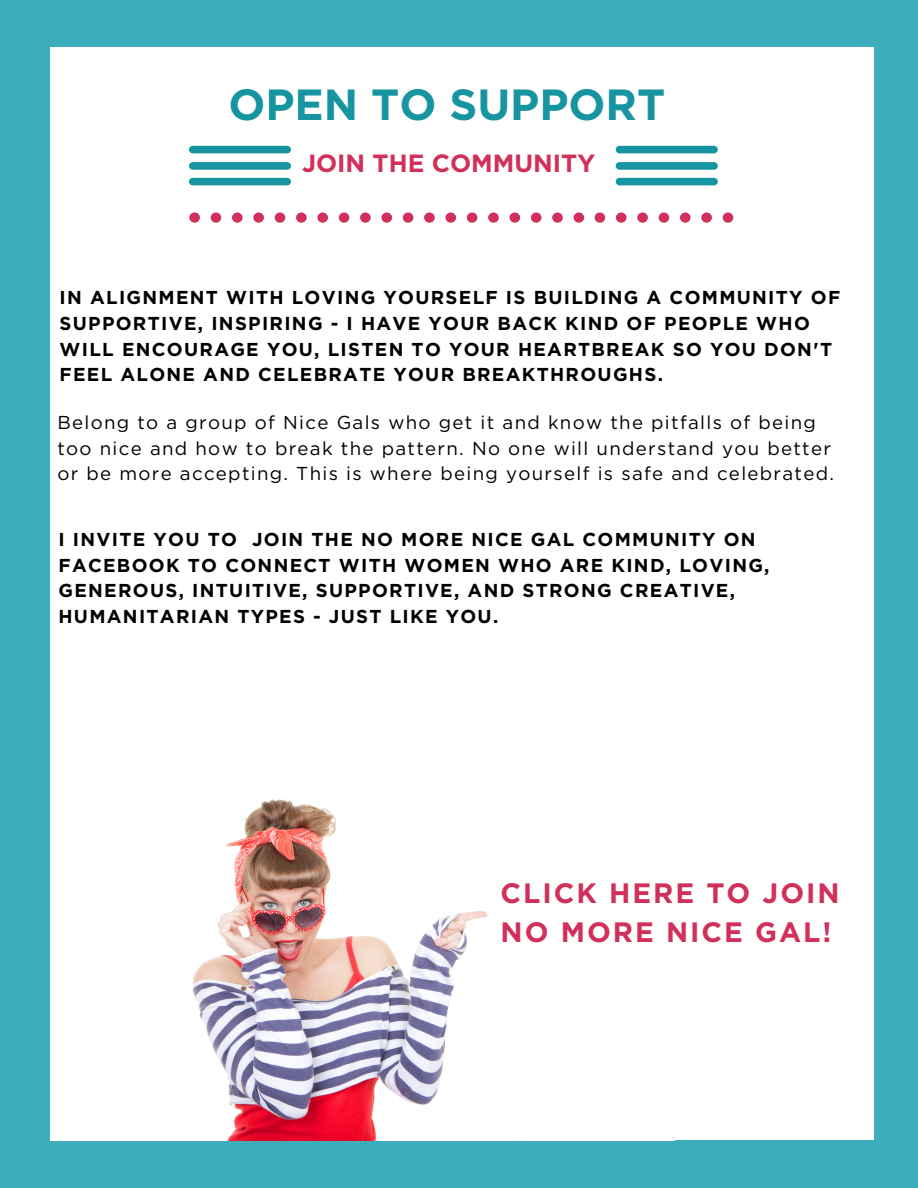
<style>
.page{position:relative;width:918px;height:1188px;background:#3cadbb}
.page>*{position:absolute;margin:0;border:0;box-sizing:border-box;transform-origin:0 0}
.t1{font:700 43.65px "Gotham";color:#1694a0}
.t2{font:700 28.05px/38.2px "Gotham";letter-spacing:.07em;color:#d0305a}
.t3{font:700 24.9px "Gotham";color:#d0305a}
.t4{font:700 18.75px/25.8px "Gotham";letter-spacing:.07em;color:#000}
.t5{font:18.75px/25.8px "Gotham HTF";letter-spacing:.07em;color:#000}
</style>
<div class="page">
<div style="left:51px;top:47px;width:823px;height:1093px;background:#fff"></div>
<div style="left:296px;top:213px;width:11px;height:10px;background:#d0305a;border-radius:50%"></div>
<div style="left:317px;top:213px;width:11px;height:10px;background:#d0305a;border-radius:50%"></div>
<div style="left:275px;top:213px;width:10px;height:10px;background:#d0305a;border-radius:50%"></div>
<div style="left:360px;top:213px;width:11px;height:10px;background:#d0305a;border-radius:50%"></div>
<svg style="left:189px;top:213px;width:11px;height:10px"></svg>
<div style="left:381px;top:213px;width:11px;height:10px;background:#d0305a;border-radius:50%"></div>
<div style="left:211px;top:213px;width:10px;height:10px;background:#d0305a;border-radius:50%"></div>
<div style="left:232px;top:213px;width:11px;height:10px;background:#d0305a;border-radius:50%"></div>
<div style="left:253px;top:213px;width:11px;height:10px;background:#d0305a;border-radius:50%"></div>
<div style="left:339px;top:213px;width:10px;height:10px;background:#d0305a;border-radius:50%"></div>
<div style="left:510px;top:213px;width:10px;height:10px;background:#d0305a;border-radius:50%"></div>
<div style="left:531px;top:213px;width:10px;height:10px;background:#d0305a;border-radius:50%"></div>
<div style="left:552px;top:213px;width:11px;height:10px;background:#d0305a;border-radius:50%"></div>
<div style="left:574px;top:213px;width:10px;height:10px;background:#d0305a;border-radius:50%"></div>
<div style="left:488px;top:213px;width:11px;height:10px;background:#d0305a;border-radius:50%"></div>
<div style="left:424px;top:213px;width:11px;height:10px;background:#d0305a;border-radius:50%"></div>
<div style="left:445px;top:213px;width:11px;height:10px;background:#d0305a;border-radius:50%"></div>
<div style="left:403px;top:213px;width:10px;height:10px;background:#d0305a;border-radius:50%"></div>
<div style="left:467px;top:213px;width:10px;height:10px;background:#d0305a;border-radius:50%"></div>
<div style="left:701px;top:213px;width:11px;height:10px;background:#d0305a;border-radius:50%"></div>
<div style="left:723px;top:213px;width:10px;height:10px;background:#d0305a;border-radius:50%"></div>
<div style="left:680px;top:213px;width:11px;height:10px;background:#d0305a;border-radius:50%"></div>
<svg style="left:595px;top:213px;width:10px;height:10px"></svg>
<div style="left:616px;top:213px;width:11px;height:10px;background:#d0305a;border-radius:50%"></div>
<div style="left:637px;top:213px;width:11px;height:10px;background:#d0305a;border-radius:50%"></div>
<div style="left:659px;top:213px;width:10px;height:10px;background:#d0305a;border-radius:50%"></div>
<div style="left:189px;top:178px;width:102px;height:7px;background:#1694a0;border-radius:4px"></div>
<div style="left:189px;top:162px;width:102px;height:8px;background:#1694a0;border-radius:4px"></div>
<div style="left:189px;top:146px;width:102px;height:7px;background:#1694a0;border-radius:4px"></div>
<div style="left:616px;top:162px;width:102px;height:8px;background:#1694a0;border-radius:4px"></div>
<div style="left:616px;top:178px;width:102px;height:7px;background:#1694a0;border-radius:4px"></div>
<div style="left:616px;top:146px;width:102px;height:7px;background:#1694a0;border-radius:4px"></div>
<img style="left:51px;top:799px;width:624px;height:342px">
<h1 class="t1" style="left:228px;top:85px;width:438px">OPEN TO SUPPORT</h1>
<h3 class="t3" style="left:302px;top:152px;width:295px">JOIN THE COMMUNITY</h3>
<p class="t4" style="left:60px;top:285px;width:782px">IN ALIGNMENT WITH LOVING YOURSELF IS BUILDING A COMMUNITY OF SUPPORTIVE, INSPIRING - I HAVE YOUR BACK KIND OF PEOPLE WHO WILL ENCOURAGE YOU, LISTEN TO YOUR HEARTBREAK SO YOU DON'T FEEL ALONE AND CELEBRATE YOUR BREAKTHROUGHS.</p>
<p class="t5" style="left:57px;top:409px;width:778px">Belong to a group of Nice Gals who get it and know the pitfalls of being too nice and how to break the pattern. No one will understand you better or be more accepting. This is where being yourself is safe and celebrated.</p>
<p class="t4" style="left:58px;top:527px;width:713px">I INVITE YOU TO JOIN THE NO MORE NICE GAL COMMUNITY ON FACEBOOK TO CONNECT WITH WOMEN WHO ARE KIND, LOVING, GENEROUS, INTUITIVE, SUPPORTIVE, AND STRONG CREATIVE, HUMANITARIAN TYPES - JUST LIKE YOU.</p>
<h2 class="t2" style="left:501px;top:876px;width:341px">CLICK HERE TO JOIN<br>NO MORE NICE GAL!</h2>
</div>
